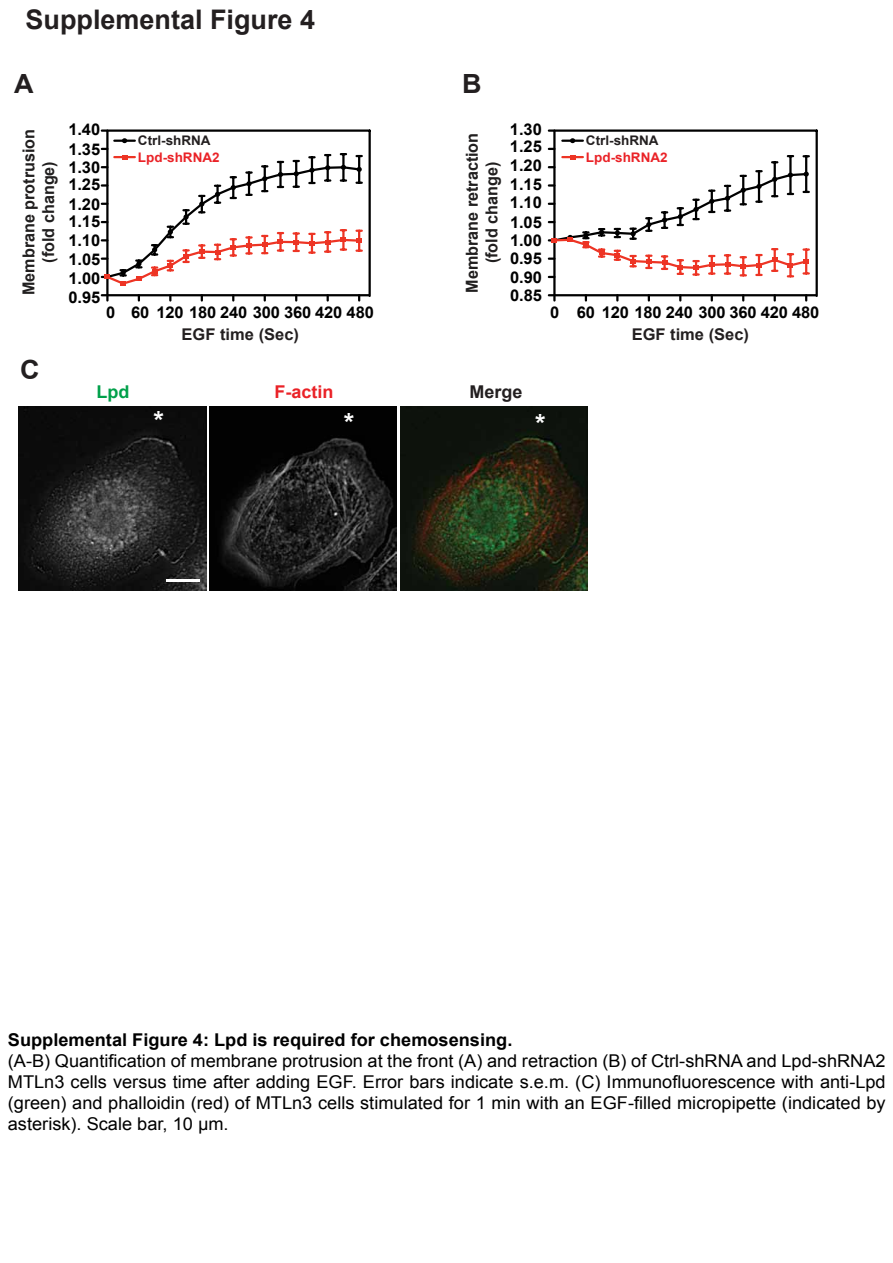
<style>
.page{position:relative;width:893px;height:1263px;background:#fff}
.page>*{position:absolute;margin:0;border:0;box-sizing:border-box;transform-origin:0 0}
.t1{font:700 27px "Arial";color:#231f20}
.t2{font:700 26.4px "Arial";color:#fff}
.t3{font:700 26.4px "Arial";color:#231f20}
.t4{font:17.55px/21.1px "Arial";color:#000;text-align:justify}
.t5{font:700 17.55px "Arial";color:#000}
.t6{font:700 17.55px "Arial";color:#ea2227}
.t7{font:700 17.55px "Arial";color:#231f20}
.t8{font:700 17.55px "Arial";color:#00a04a}
.t9{font:700 16.5px/19.8px "Arial";color:#211f1f;text-align:center}
.t10{font:700 16.2px/17.1px "Arial";letter-spacing:-.01em;color:#000}
.t11{font:700 16.2px "Arial";color:#231f20}
.t12{font:700 13.2px "Arial";color:#231f20}
.t13{font:700 13.2px "Arial";color:#ea2227}
</style>
<div class="page">
<img style="left:19px;top:407px;width:187px;height:183px">
<hr style="left:166px;top:579px;width:34px;height:2px;background:#fff">
<img style="left:209px;top:407px;width:188px;height:183px">
<img style="left:400px;top:407px;width:188px;height:183px">
<hr style="left:107px;top:129px;width:263px;height:3px;background:#000">
<hr style="left:369px;top:131px;width:2px;height:165px;background:#000">
<hr style="left:107px;top:294px;width:263px;height:2px;background:#000">
<hr style="left:106px;top:131px;width:3px;height:164px;background:#000">
<svg style="left:102px;top:294px;width:7px;height:6px"></svg>
<svg style="left:102px;top:129px;width:5px;height:3px"></svg>
<hr style="left:554px;top:129px;width:263px;height:3px;background:#000">
<hr style="left:816px;top:131px;width:2px;height:165px;background:#000">
<hr style="left:554px;top:294px;width:263px;height:2px;background:#000">
<hr style="left:553px;top:131px;width:3px;height:164px;background:#000">
<svg style="left:549px;top:294px;width:7px;height:6px"></svg>
<svg style="left:549px;top:129px;width:5px;height:3px"></svg>
<svg style="left:102px;top:138px;width:260px;height:148px"></svg>
<svg style="left:549px;top:138px;width:260px;height:140px"></svg>
<h1 class="t1" style="left:26px;top:2px;width:291px">Supplemental Figure 4</h1>
<h2 class="t3" style="left:14px;top:66px;width:21px">A</h2>
<h2 class="t3" style="left:462px;top:66px;width:21px">B</h2>
<p class="t10" style="left:68px;top:122px;width:33px">1.40</p>
<p class="t9" style="left:19px;top:295px;width:168px;rotate:-90deg">Membrane protrusion (fold change)</p>
<p class="t9" style="left:462px;top:293px;width:161px;rotate:-90deg">Membrane retraction (fold change)</p>
<p class="t10" style="left:106px;top:304px;width:269px">0 60 120 180 240 300 360 420 480</p>
<p class="t11" style="left:182px;top:324px;width:119px">EGF time (Sec)</p>
<p class="t12" style="left:138px;top:131px;width:74px">Ctrl-shRNA</p>
<p class="t13" style="left:138px;top:148px;width:83px">Lpd-shRNA2</p>
<p class="t10" style="left:68px;top:141px;width:33px">1.35</p>
<p class="t10" style="left:68px;top:159px;width:33px">1.30</p>
<p class="t10" style="left:68px;top:177px;width:33px">1.25</p>
<p class="t10" style="left:68px;top:196px;width:33px">1.20</p>
<p class="t10" style="left:68px;top:213px;width:33px">1.15</p>
<p class="t10" style="left:68px;top:232px;width:33px">1.10</p>
<p class="t10" style="left:69px;top:251px;width:33px">1.05</p>
<p class="t10" style="left:69px;top:270px;width:33px">1.00</p>
<p class="t10" style="left:69px;top:290px;width:33px">0.95</p>
<h2 class="t3" style="left:20px;top:352px;width:21px">C</h2>
<p class="t10" style="left:510px;top:121px;width:33px">1.30<br>1.25</p>
<p class="t10" style="left:510px;top:158px;width:33px">1.20</p>
<p class="t10" style="left:510px;top:176px;width:33px">1.15</p>
<p class="t10" style="left:510px;top:194px;width:33px">1.10</p>
<p class="t10" style="left:510px;top:215px;width:33px">1.05</p>
<p class="t10" style="left:510px;top:232px;width:33px">1.00</p>
<p class="t10" style="left:510px;top:250px;width:33px">0.95</p>
<p class="t10" style="left:510px;top:269px;width:33px">0.90</p>
<p class="t10" style="left:510px;top:287px;width:33px">0.85</p>
<p class="t8" style="left:96px;top:380px;width:34px">Lpd</p>
<p class="t6" style="left:274px;top:380px;width:61px">F-actin</p>
<p class="t7" style="left:469px;top:380px;width:55px">Merge</p>
<p class="t12" style="left:586px;top:131px;width:74px">Ctrl-shRNA</p>
<p class="t13" style="left:586px;top:148px;width:83px">Lpd-shRNA2</p>
<p class="t10" style="left:550px;top:304px;width:271px">0 60 120 180 240 300 360 420 480</p>
<p class="t11" style="left:632px;top:324px;width:119px">EGF time (Sec)</p>
<h2 class="t2" style="left:153px;top:403px;width:12px">*</h2>
<h2 class="t2" style="left:344px;top:405px;width:12px">*</h2>
<h2 class="t2" style="left:535px;top:406px;width:12px">*</h2>
<p class="t5" style="left:8px;top:1028px;width:506px">Supplemental Figure 4: Lpd is required for chemosensing.</p>
<p class="t4" style="left:8px;top:1050px;width:879px">(A-B) Quantification of membrane protrusion at the front (A) and retraction (B) of Ctrl-shRNA and Lpd-shRNA2<br>MTLn3 cells versus time after adding EGF. Error bars indicate s.e.m. (C) Immunofluorescence with anti-Lpd (green) and phalloidin (red) of MTLn3 cells stimulated for 1 min with an EGF-filled micropipette (indicated by asterisk). Scale bar, 10 μm.</p>
</div>
